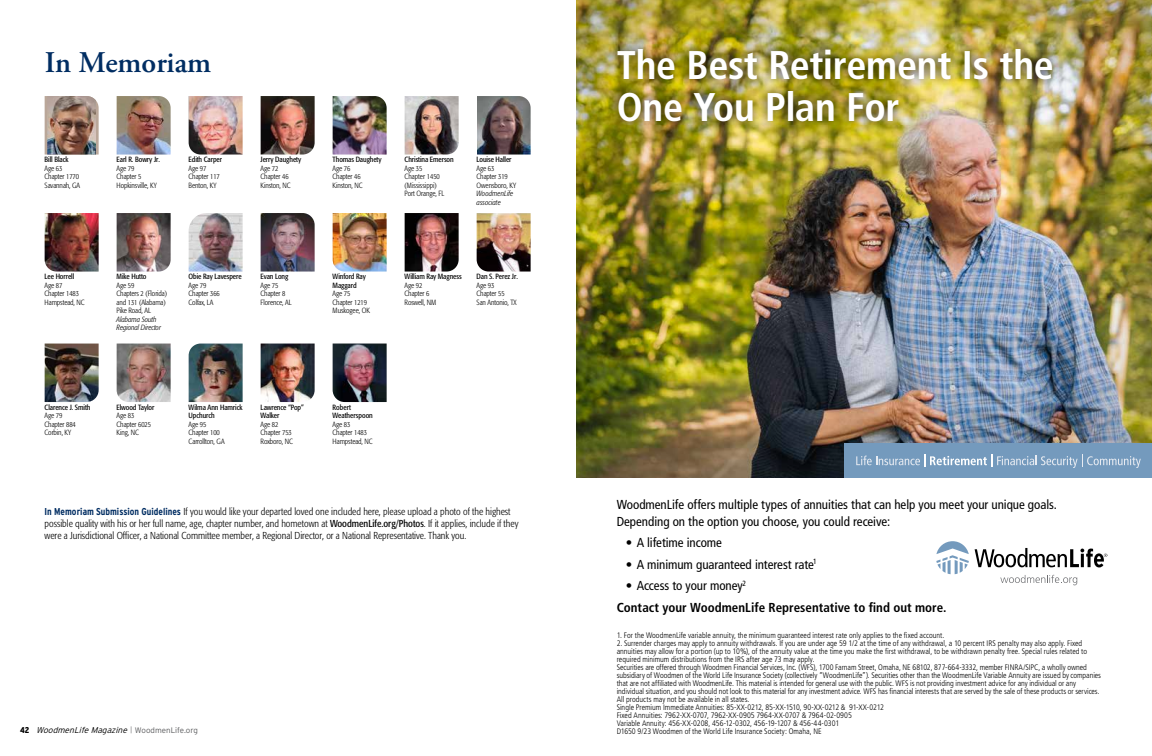
<style>
.page{position:relative;width:1152px;height:756px;background:#fff}
.page>*{position:absolute;margin:0;border:0;box-sizing:border-box;transform-origin:0 0}
.t1{font:700 condensed 40px/42px "Frutiger LT Std";letter-spacing:-.01em;color:#fff}
.t2{font:600 30px "Adobe Garamond Pro";color:#002d62}
.t3{font:condensed 13px/17px "Frutiger LT Std";letter-spacing:-.005em;color:#000}
.t4{font:700 condensed 13px "Frutiger LT Std";color:#000}
.t5{font:300 condensed 10px/12px "Formata Pro";color:#000}
.t6{font:italic 300 8.5px "Interstate";color:#000}
.t7{font:300 condensed 8px/8px "Frutiger LT Std";letter-spacing:-.005em;color:#000}
.t8{font:300 condensed 7.5px/8.5px "Formata Pro";letter-spacing:-.01em;color:#000}
.t9{font:condensed 7.5px/8.5px "Formata Pro";letter-spacing:-.01em;color:#000}
.s1{font-style:italic}
.s2{font-family:"Interstate Condensed";font-weight:700;font-stretch:normal;color:#002d62}
.s3{font-weight:400}
.s4{font-family:"Interstate Condensed";font-weight:900;font-style:normal}
.s5{font-family:"Interstate Condensed";font-style:normal;font-size:7px;color:#58595b}
.s6{font-style:normal;font-size:8px;color:#58595b}
</style>
<div class="page">
<svg style="left:45px;top:96px;width:54px;height:59px"></svg>
<img style="left:47px;top:96px;width:49px;height:59px">
<img style="left:117px;top:96px;width:54px;height:59px">
<img style="left:189px;top:96px;width:54px;height:59px">
<img style="left:261px;top:96px;width:54px;height:59px">
<img style="left:333px;top:96px;width:54px;height:59px">
<img style="left:405px;top:96px;width:54px;height:59px">
<img style="left:477px;top:96px;width:54px;height:59px">
<img style="left:45px;top:213px;width:54px;height:59px">
<img style="left:117px;top:213px;width:54px;height:59px">
<img style="left:189px;top:213px;width:54px;height:59px">
<img style="left:261px;top:213px;width:54px;height:59px">
<img style="left:333px;top:213px;width:54px;height:59px">
<img style="left:405px;top:213px;width:54px;height:59px">
<img style="left:477px;top:213px;width:54px;height:59px">
<img style="left:45px;top:344px;width:54px;height:58px">
<img style="left:117px;top:344px;width:54px;height:58px">
<img style="left:189px;top:344px;width:54px;height:58px">
<img style="left:261px;top:344px;width:54px;height:58px">
<img style="left:333px;top:344px;width:54px;height:58px">
<img style="left:576px;top:0;width:576px;height:478px">
<div style="left:845px;top:443px;width:307px;height:35px;background:#749abd"></div>
<svg style="left:856px;top:454px;width:285px;height:14px"></svg>
<div style="left:608px;top:39px;width:454px;height:91px;background:#000;opacity:.8"></div>
<svg style="left:936px;top:541px;width:33px;height:33px"></svg>
<svg style="left:975px;top:548px;width:132px;height:19px"></svg>
<svg style="left:1000px;top:575px;width:77px;height:10px"></svg>
<h2 class="t2" style="left:45px;top:45px;width:168px">In Memoriam</h2>
<p class="t9" style="left:45px;top:155px;width:25px">Bill Black</p>
<p class="t8" style="left:45px;top:164px;width:37px">Age 63<br>Chapter 1770<br>Savannah, GA</p>
<p class="t9" style="left:117px;top:155px;width:45px">Earl R. Bowry Jr.</p>
<p class="t8" style="left:117px;top:164px;width:42px">Age 79<br>Chapter 5<br>Hopkinsville, KY</p>
<p class="t9" style="left:189px;top:155px;width:35px">Edith Carper</p>
<p class="t8" style="left:189px;top:164px;width:33px">Age 97<br>Chapter 117<br>Benton, KY</p>
<p class="t9" style="left:261px;top:155px;width:42px">Jerry Daughety</p>
<p class="t8" style="left:261px;top:164px;width:32px">Age 72<br>Chapter 46<br>Kinston, NC</p>
<p class="t9" style="left:333px;top:155px;width:50px">Thomas Daughety</p>
<p class="t8" style="left:333px;top:164px;width:32px">Age 76<br>Chapter 46<br>Kinston, NC</p>
<p class="t9" style="left:405px;top:155px;width:51px">Christina Emerson</p>
<p class="t8" style="left:405px;top:164px;width:41px">Age 35<br>Chapter 1450 (Mississippi)<br>Port Orange, FL</p>
<p class="t9" style="left:477px;top:155px;width:36px">Louise Haller</p>
<p class="t8" style="left:477px;top:164px;width:41px">Age 63<br>Chapter 319<br>Owensboro, KY<br><span class="s1">WoodmenLife associate</span></p>
<p class="t9" style="left:45px;top:272px;width:31px">Lee Horrell</p>
<p class="t8" style="left:45px;top:281px;width:42px">Age 87<br>Chapter 1483<br>Hampstead, NC</p>
<p class="t9" style="left:117px;top:272px;width:31px">Mike Hutto</p>
<p class="t8" style="left:117px;top:281px;width:52px">Age 59<br>Chapters 2 (Florida) and 131 (Alabama)<br>Pike Road, AL<br><span class="s1">Alabama South<br>Regional Director</span></p>
<p class="t9" style="left:189px;top:272px;width:55px">Obie Ray Lavespere</p>
<p class="t8" style="left:189px;top:281px;width:33px">Age 79<br>Chapter 366<br>Colfax, LA</p>
<p class="t9" style="left:261px;top:272px;width:29px">Evan Long</p>
<p class="t8" style="left:261px;top:281px;width:33px">Age 75<br>Chapter 8<br>Florence, AL</p>
<p class="t9" style="left:333px;top:272px;width:35px">Winford Ray<br>Maggard</p>
<p class="t8" style="left:333px;top:290px;width:39px">Age 75<br>Chapter 1219<br>Muskogee, OK</p>
<p class="t9" style="left:405px;top:272px;width:59px">William Ray Magness</p>
<p class="t8" style="left:405px;top:281px;width:33px">Age 92<br>Chapter 6<br>Roswell, NM</p>
<p class="t9" style="left:477px;top:272px;width:43px">Dan S. Perez Jr.</p>
<p class="t8" style="left:477px;top:281px;width:42px">Age 93<br>Chapter 55<br>San Antonio, TX</p>
<p class="t9" style="left:45px;top:403px;width:47px">Clarence J. Smith</p>
<p class="t8" style="left:45px;top:412px;width:33px">Age 79<br>Chapter 884<br>Corbin, KY</p>
<p class="t9" style="left:117px;top:403px;width:39px">Elwood Taylor</p>
<p class="t8" style="left:117px;top:412px;width:36px">Age 83<br>Chapter 6025<br>King, NC</p>
<p class="t9" style="left:189px;top:403px;width:55px">Wilma Ann Hamrick<br>Upchurch</p>
<p class="t8" style="left:189px;top:420px;width:37px">Age 95<br>Chapter 100<br>Carrollton, GA</p>
<p class="t9" style="left:261px;top:403px;width:45px">Lawrence “Pop”<br>Walker</p>
<p class="t8" style="left:261px;top:420px;width:34px">Age 82<br>Chapter 753<br>Roxboro, NC</p>
<p class="t9" style="left:333px;top:403px;width:42px">Robert<br>Weatherspoon</p>
<p class="t8" style="left:333px;top:420px;width:42px">Age 83<br>Chapter 1483<br>Hampstead, NC</p>
<h1 class="t1" style="left:617px;top:44px;width:439px">The Best Retirement Is the<br>One You Plan For</h1>
<p class="t5" style="left:45px;top:505px;width:475px"><span class="s2">In Memoriam Submission Guidelines</span> If you would like your departed loved one included here, please upload a photo of the highest possible quality with his or her full name, age, chapter number, and hometown at <span class="s3">WoodmenLife.org/Photos</span>. If it applies, include if they were a Jurisdictional Officer, a National Committee member, a Regional Director, or a National Representative. Thank you.</p>
<p class="t3" style="left:617px;top:496px;width:442px">WoodmenLife offers multiple types of annuities that can help you meet your unique goals.<br>Depending on the option you choose, you could receive:</p>
<p class="t3" style="left:626px;top:534px;width:98px">• A lifetime income</p>
<p class="t3" style="left:626px;top:556px;width:193px">• A minimum guaranteed interest rate<sup>1</sup></p>
<p class="t3" style="left:626px;top:577px;width:122px">• Access to your money<sup>2</sup></p>
<p class="t4" style="left:617px;top:599px;width:331px">Contact your WoodmenLife Representative to find out more.</p>
<p class="t7" style="left:617px;top:631px;width:329px">1. For the WoodmenLife variable annuity, the minimum guaranteed interest rate only applies to the fixed account.</p>
<p class="t7" style="left:617px;top:639px;width:486px">2. Surrender charges may apply to annuity withdrawals. If you are under age 59 1/2 at the time of any withdrawal, a 10 percent IRS penalty may also apply. Fixed annuities may allow for a portion (up to 10%), of the annuity value at the time you make the first withdrawal, to be withdrawn penalty free. Special rules related to required minimum distributions from the IRS after age 73 may apply.<br>Securities are offered through Woodmen Financial Services, Inc. (WFS), 1700 Farnam Street, Omaha, NE 68102, 877-664-3332, member FINRA/SIPC, a wholly owned subsidiary of Woodmen of the World Life Insurance Society (collectively “WoodmenLife”). Securities other than the WoodmenLife Variable Annuity are issued by companies that are not affiliated with WoodmenLife. This material is intended for general use with the public. WFS is not providing investment advice for any individual or any individual situation, and you should not look to this material for any investment advice. WFS has financial interests that are served by the sale of these products or services.<br>All products may not be available in all states.<br>Single Premium Immediate Annuities: 85-XX-0212, 85-XX-1510, 90-XX-0212 &amp; 91-XX-0212<br>Fixed Annuities: 7962-XX-0707, 7962-XX-0905 7964-XX-0707 &amp; 7964-02-0905<br>Variable Annuity: 456-XX-0208, 456-12-0302, 456-19-1207 &amp; 456-44-0301</p>
<p class="t6" style="left:20px;top:725px;width:179px"><span class="s4">4 2</span> WoodmenLife Magazine <span class="s5">|</span> <span class="s6">W o o d m e n L i f e . o r g</span></p>
<p class="t7" style="left:617px;top:727px;width:207px">D1650 9/23 Woodmen of the World Life Insurance Society: Omaha, NE</p>
</div>
